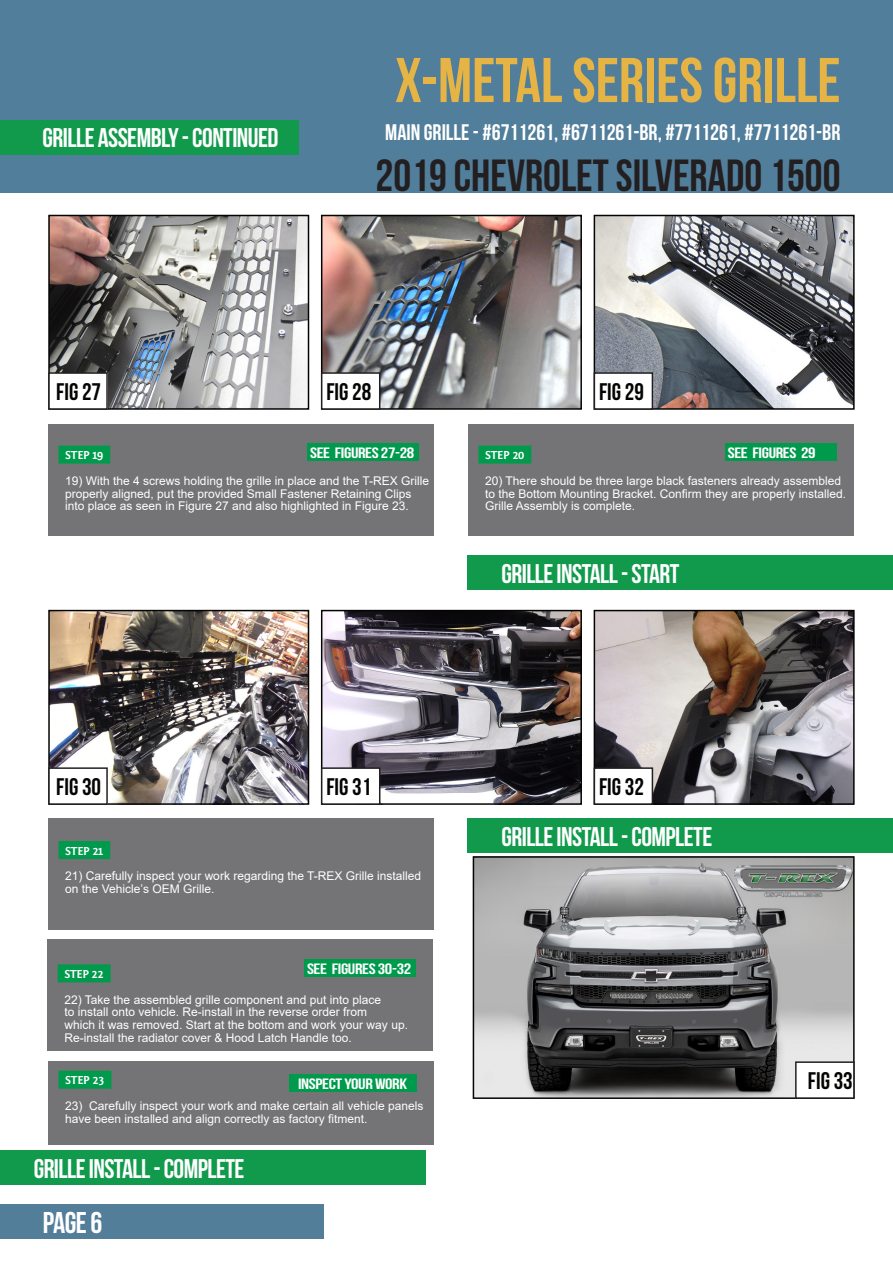
<style>
.page{position:relative;width:893px;height:1263px;background:#fff}
.page>*{position:absolute;margin:0;border:0;box-sizing:border-box;transform-origin:0 0}
.Normal_text{font:63px "Bebas Neue";color:#e6b345}
.Normal_text-2{font:45px "Bebas Neue";color:#231f20}
.Tech_data_title{font:30px "Bebas Neue";color:#fff}
.Tech_data_title-2{font:27px "Bebas Neue";letter-spacing:-.02em;color:#fff}
.Normal_text-3{font:24px "Bebas Neue";color:#040503}
.Normal_text-4{font:22.5px "Bebas Neue";color:#fff}
.Tech_data_title-3{font:15px "Bebas Neue";letter-spacing:-.02em;color:#fff;scale:1.25 1}
.Normal_text-5{font:12px/12.8px "Arial";color:#fff}
.Subtitle_normal{font:700 12px "Fontin Sans";letter-spacing:-.02em;color:#fff}
</style>
<div class="page">
<div style="left:0;top:0;width:893px;height:193px;background:#517e9b"></div>
<div style="left:0;top:120px;width:298px;height:34px;background:#119a4c"></div>
<div style="left:0;top:1204px;width:324px;height:34px;background:#537e9a"></div>
<div style="left:48px;top:818px;width:386px;height:112px;background:#747375"></div>
<div style="left:48px;top:424px;width:386px;height:112px;background:#747375"></div>
<div style="left:47px;top:940px;width:386px;height:111px;background:#747375"></div>
<div style="left:468px;top:424px;width:386px;height:112px;background:#747375"></div>
<div style="left:48px;top:1061px;width:386px;height:84px;background:#747375"></div>
<div style="left:59px;top:841px;width:51px;height:18px;background:#009a4d"></div>
<div style="left:59px;top:446px;width:51px;height:18px;background:#009a4d"></div>
<div style="left:58px;top:964px;width:53px;height:18px;background:#009a4d"></div>
<div style="left:478px;top:446px;width:53px;height:18px;background:#009a4d"></div>
<div style="left:59px;top:1071px;width:52px;height:18px;background:#009a4d"></div>
<img style="left:476px;top:859px;width:376px;height:237px">
<div style="left:473px;top:856px;width:382px;height:243px;border:2px solid #040503"></div>
<div style="left:796px;top:1062px;width:58px;height:36px;background:#fff"></div>
<div style="left:795px;top:1061px;width:60px;height:38px;border:2px solid #231f20"></div>
<div style="left:290px;top:1074px;width:127px;height:18px;background:#009a4d"></div>
<div style="left:305px;top:959px;width:111px;height:18px;background:#009a4d"></div>
<div style="left:725px;top:443px;width:112px;height:18px;background:#009a4d"></div>
<div style="left:308px;top:443px;width:111px;height:18px;background:#009a4d"></div>
<div style="left:467px;top:819px;width:426px;height:34px;background:#119a4c"></div>
<div style="left:467px;top:556px;width:426px;height:34px;background:#119a4c"></div>
<div style="left:0;top:1151px;width:426px;height:34px;background:#119a4c"></div>
<img style="left:51px;top:613px;width:255px;height:189px">
<div style="left:48px;top:610px;width:261px;height:195px;border:2px solid #040503"></div>
<img style="left:51px;top:218px;width:255px;height:189px">
<div style="left:48px;top:215px;width:261px;height:195px;border:2px solid #040503"></div>
<img style="left:324px;top:613px;width:255px;height:189px">
<div style="left:321px;top:610px;width:261px;height:195px;border:2px solid #040503"></div>
<img style="left:324px;top:218px;width:255px;height:189px">
<div style="left:321px;top:215px;width:261px;height:195px;border:2px solid #040503"></div>
<img style="left:597px;top:613px;width:255px;height:189px">
<div style="left:594px;top:610px;width:261px;height:195px;border:2px solid #040503"></div>
<img style="left:597px;top:218px;width:255px;height:189px">
<div style="left:594px;top:215px;width:261px;height:195px;border:2px solid #040503"></div>
<div style="left:49px;top:768px;width:58px;height:36px;background:#fff"></div>
<div style="left:48px;top:767px;width:60px;height:38px;border:2px solid #231f20"></div>
<div style="left:49px;top:373px;width:58px;height:36px;background:#fff"></div>
<div style="left:48px;top:372px;width:60px;height:38px;border:2px solid #231f20"></div>
<div style="left:322px;top:768px;width:58px;height:36px;background:#fff"></div>
<div style="left:321px;top:767px;width:59px;height:38px;border:2px solid #231f20"></div>
<div style="left:322px;top:373px;width:58px;height:36px;background:#fff"></div>
<div style="left:321px;top:372px;width:59px;height:38px;border:2px solid #231f20"></div>
<div style="left:594px;top:768px;width:58px;height:36px;background:#fff"></div>
<div style="left:594px;top:767px;width:59px;height:38px;border:2px solid #231f20"></div>
<div style="left:594px;top:373px;width:58px;height:36px;background:#fff"></div>
<div style="left:594px;top:372px;width:59px;height:38px;border:2px solid #231f20"></div>
<p class="Tech_data_title-2" style="left:43px;top:123px;width:238px">GRILLE ASSEMBLY - CONTINUED</p>
<p class="Normal_text" style="left:395px;top:46px;width:447px">X-METAL SERIES GRILLE</p>
<p class="Normal_text-4" style="left:385px;top:120px;width:457px">MAIN GRILLE - #6711261, #6711261-BR, #7711261, #7711261-BR</p>
<p class="Normal_text-2" style="left:376px;top:151px;width:466px">2019 CHEVROLET SILVERADO 1500</p>
<p class="Normal_text-3" style="left:56px;top:378px;width:46px">FIG 27</p>
<p class="Normal_text-3" style="left:326px;top:378px;width:46px">FIG 28</p>
<p class="Normal_text-3" style="left:599px;top:378px;width:46px">FIG 29</p>
<p class="Tech_data_title-3" style="left:310px;top:445px;width:85px">SEE FIGURES 27-28</p>
<p class="Tech_data_title-3" style="left:728px;top:445px;width:72px">SEE FIGURES 29</p>
<p class="Subtitle_normal" style="left:65px;top:449px;width:39px">STEP 19</p>
<p class="Normal_text-5" style="left:65px;top:474px;width:365px">19) With the 4 screws holding the grille in place and the T-REX Grille properly aligned, put the provided Small Fastener Retaining Clips into place as seen in Figure 27 and also highlighted in Figure 23.</p>
<p class="Subtitle_normal" style="left:485px;top:449px;width:41px">STEP 20</p>
<p class="Normal_text-5" style="left:485px;top:474px;width:362px">20) There should be three large black fasteners already assembled to the Bottom Mounting Bracket. Confirm they are properly installed.<br>Grille Assembly is complete.</p>
<p class="Normal_text-3" style="left:56px;top:774px;width:46px">FIG 30</p>
<p class="Normal_text-3" style="left:326px;top:774px;width:46px">FIG 31</p>
<p class="Subtitle_normal" style="left:65px;top:844px;width:39px">STEP 21</p>
<p class="Normal_text-5" style="left:65px;top:869px;width:357px">21) Carefully inspect your work regarding the T-REX Grille installed on the Vehicle’s OEM Grille.</p>
<p class="Tech_data_title-3" style="left:307px;top:960px;width:85px">SEE FIGURES 30-32</p>
<p class="Subtitle_normal" style="left:65px;top:967px;width:41px">STEP 22</p>
<p class="Normal_text-5" style="left:65px;top:993px;width:345px">22) Take the assembled grille component and put into place<br>to install onto vehicle. Re-install in the reverse order from<br>which it was removed. Start at the bottom and work your way up.<br>Re-install the radiator cover &amp; Hood Latch Handle too.</p>
<p class="Tech_data_title-2" style="left:501px;top:559px;width:180px">GRILLE INSTALL - START</p>
<p class="Normal_text-3" style="left:599px;top:774px;width:46px">FIG 32</p>
<p class="Tech_data_title-2" style="left:501px;top:822px;width:212px">GRILLE INSTALL - COMPLETE</p>
<p class="Tech_data_title-3" style="left:298px;top:1076px;width:89px">INSPECT YOUR WORK</p>
<p class="Normal_text-3" style="left:808px;top:1067px;width:46px">FIG 33</p>
<p class="Subtitle_normal" style="left:65px;top:1074px;width:41px">STEP 23</p>
<p class="Normal_text-5" style="left:65px;top:1099px;width:360px">23) Carefully inspect your work and make certain all vehicle panels have been installed and align correctly as factory fitment.</p>
<p class="Tech_data_title-2" style="left:34px;top:1154px;width:212px">GRILLE INSTALL - COMPLETE</p>
<p class="Tech_data_title" style="left:43px;top:1206px;width:61px">PAGE 6</p>
</div>
